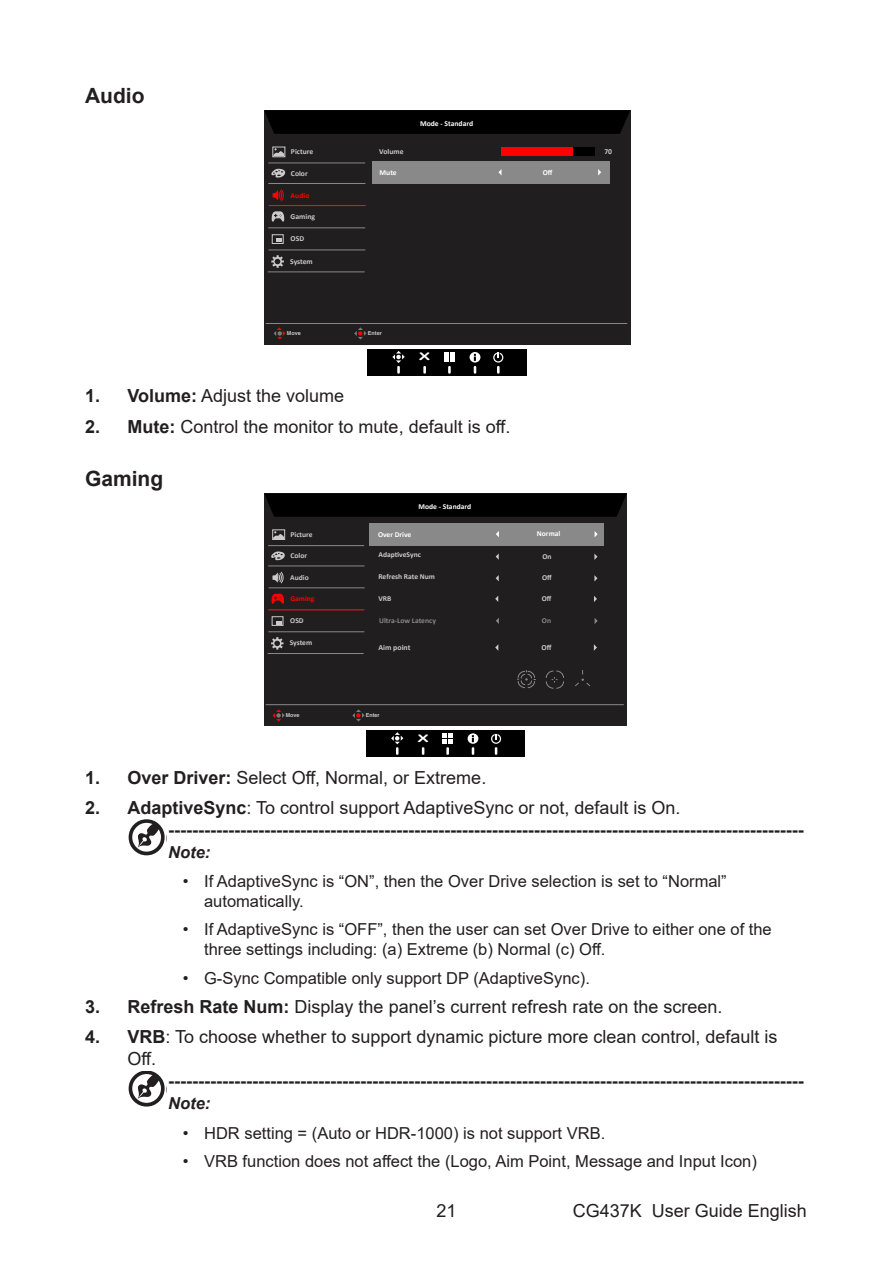
<style>
.page{position:relative;width:893px;height:1263px;background:#fff}
.page>*{position:absolute;margin:0;border:0;box-sizing:border-box;transform-origin:0 0}
.fig{font:700 21px "Arial";color:#231f20}
.t1{font:700 18px/22.5px "Arial";color:#231f20}
.t2{font:18px "Arial";color:#231f20}
.t3{font:16.5px/19.8px "Arial";color:#231f20}
.t4{font:italic 700 16.5px "Arial";color:#231f20}
.t5{font:10.35px "Arial Rounded MT Bold";color:#fff;scale:1.73 1}
.t6{font:700 7.65px "Calibri";color:#cacbca}
.t7{font:700 7.65px "Calibri";color:#fff}
.t8{font:700 7.65px "Calibri";color:#f00}
.t9{font:700 7.5px "Calibri";color:#cacbca}
.t10{font:700 7.5px "Calibri";color:#fff}
.t11{font:700 7.5px "Calibri";color:#898989}
.t12{font:700 7.5px "Calibri";color:#f00}
.t13{font:5.4px "JQ Zong Yi FT";color:#cbcbcb}
.s1{font-weight:700}
.s2{font-weight:400}
</style>
<div class="page">
<div style="left:264px;top:110px;width:366px;height:235px;background:#201e1f"></div>
<div style="left:264px;top:110px;width:366px;height:24px;background:#000"></div>
<hr style="left:266px;top:323px;width:361px;height:1px;background:#898989">
<div style="left:501px;top:147px;width:93px;height:9px;background:#000"></div>
<hr style="left:268px;top:271px;width:97px;height:1px;background:#898989">
<hr style="left:268px;top:249px;width:97px;height:1px;background:#898989">
<hr style="left:268px;top:227px;width:97px;height:1px;background:#898989">
<hr style="left:269px;top:205px;width:97px;height:1px;background:#e61e18">
<hr style="left:268px;top:183px;width:97px;height:1px;background:#898989">
<div style="left:272px;top:234px;width:12px;height:10px;border:1px solid #cacbca"></div>
<svg style="left:276px;top:239px;width:6px;height:3px"></svg>
<svg style="left:271px;top:255px;width:13px;height:13px"></svg>
<div style="left:272px;top:147px;width:13px;height:10px;border:1px solid #cacbca"></div>
<svg style="left:273px;top:148px;width:11px;height:8px"></svg>
<svg style="left:271px;top:169px;width:15px;height:9px"></svg>
<svg style="left:273px;top:189px;width:11px;height:12px"></svg>
<hr style="left:268px;top:162px;width:97px;height:1px;background:#898989">
<svg style="left:274px;top:327px;width:11px;height:12px"></svg>
<svg style="left:354px;top:327px;width:12px;height:12px"></svg>
<div style="left:501px;top:147px;width:72px;height:9px;background:#f00"></div>
<svg style="left:271px;top:211px;width:14px;height:11px"></svg>
<div style="left:367px;top:349px;width:160px;height:27px;background:#000"></div>
<svg style="left:444px;top:352px;width:11px;height:22px"></svg>
<svg style="left:423px;top:366px;width:3px;height:8px"></svg>
<svg style="left:470px;top:352px;width:10px;height:22px"></svg>
<svg style="left:392px;top:351px;width:13px;height:23px"></svg>
<svg style="left:493px;top:352px;width:10px;height:22px"></svg>
<div style="left:372px;top:161px;width:237px;height:23px;background:#898989"></div>
<svg style="left:598px;top:169px;width:3px;height:6px"></svg>
<div style="left:264px;top:493px;width:363px;height:232px;background:#201e1f"></div>
<svg style="left:264px;top:493px;width:363px;height:24px;background:#010101"></svg>
<hr style="left:266px;top:704px;width:358px;height:1px;background:#898989">
<hr style="left:268px;top:653px;width:96px;height:1px;background:#898989">
<hr style="left:268px;top:631px;width:96px;height:1px;background:#898989">
<hr style="left:268px;top:609px;width:96px;height:1px;background:#e61e18">
<hr style="left:269px;top:587px;width:96px;height:1px;background:#898989">
<hr style="left:268px;top:565px;width:96px;height:1px;background:#898989">
<div style="left:272px;top:616px;width:11px;height:10px;border:1px solid #cacbca"></div>
<svg style="left:276px;top:621px;width:5px;height:3px"></svg>
<svg style="left:271px;top:637px;width:13px;height:13px"></svg>
<div style="left:272px;top:529px;width:13px;height:11px;border:1px solid #cacbca"></div>
<svg style="left:273px;top:531px;width:11px;height:8px"></svg>
<svg style="left:271px;top:551px;width:14px;height:9px"></svg>
<svg style="left:272px;top:571px;width:12px;height:13px"></svg>
<hr style="left:268px;top:545px;width:96px;height:1px;background:#898989">
<svg style="left:496px;top:553px;width:3px;height:7px"></svg>
<svg style="left:594px;top:554px;width:3px;height:6px"></svg>
<svg style="left:496px;top:575px;width:3px;height:6px"></svg>
<svg style="left:594px;top:575px;width:3px;height:6px"></svg>
<svg style="left:272px;top:709px;width:13px;height:12px"></svg>
<svg style="left:352px;top:709px;width:13px;height:12px"></svg>
<svg style="left:271px;top:593px;width:13px;height:11px"></svg>
<svg style="left:495px;top:596px;width:3px;height:6px"></svg>
<svg style="left:594px;top:596px;width:3px;height:6px"></svg>
<svg style="left:594px;top:644px;width:3px;height:7px"></svg>
<svg style="left:517px;top:670px;width:19px;height:18px"></svg>
<svg style="left:575px;top:670px;width:15px;height:16px"></svg>
<svg style="left:546px;top:671px;width:18px;height:18px"></svg>
<svg style="left:496px;top:618px;width:3px;height:6px"></svg>
<svg style="left:595px;top:618px;width:3px;height:6px"></svg>
<div style="left:366px;top:730px;width:158px;height:27px;background:#000"></div>
<svg style="left:442px;top:733px;width:11px;height:22px"></svg>
<svg style="left:422px;top:747px;width:2px;height:8px"></svg>
<svg style="left:468px;top:733px;width:10px;height:22px"></svg>
<svg style="left:391px;top:732px;width:12px;height:23px"></svg>
<svg style="left:491px;top:733px;width:10px;height:22px"></svg>
<div style="left:369px;top:523px;width:235px;height:23px;background:#898989"></div>
<svg style="left:496px;top:531px;width:3px;height:6px"></svg>
<svg style="left:595px;top:531px;width:3px;height:6px"></svg>
<svg style="left:129px;top:820px;width:36px;height:36px"></svg>
<svg style="left:129px;top:1071px;width:36px;height:36px"></svg>
<p class="fig" style="left:85px;top:81px;width:61px">Audio</p>
<p class="t6" style="left:291px;top:146px;width:24px">Picture</p>
<p class="t6" style="left:291px;top:168px;width:18px">Color</p>
<p class="t8" style="left:291px;top:190px;width:20px">Audio</p>
<p class="t6" style="left:291px;top:212px;width:26px">Gaming</p>
<p class="t6" style="left:291px;top:234px;width:15px">OSD</p>
<p class="t6" style="left:290px;top:256px;width:24px">System</p>
<p class="t6" style="left:379px;top:146px;width:26px">Volume</p>
<p class="t7" style="left:420px;top:119px;width:55px">Mode - Standard</p>
<p class="t7" style="left:380px;top:167px;width:19px">Mute</p>
<p class="t7" style="left:543px;top:167px;width:11px">Off</p>
<p class="t13" style="left:287px;top:331px;width:15px">Move</p>
<p class="t13" style="left:368px;top:331px;width:15px">Enter</p>
<p class="t5" style="left:419px;top:351px;width:8px">X</p>
<p class="t2" style="left:85px;top:384px;width:261px"><span class="s1">1. Volume:</span> Adjust the volume</p>
<p class="t2" style="left:85px;top:414px;width:427px"><span class="s1">2. Mute:</span> Control the monitor to mute, default is off.</p>
<p class="fig" style="left:85px;top:464px;width:80px">Gaming</p>
<p class="t10" style="left:419px;top:502px;width:54px">Mode - Standard</p>
<p class="t9" style="left:291px;top:529px;width:24px">Picture</p>
<p class="t9" style="left:291px;top:551px;width:18px">Color</p>
<p class="t9" style="left:290px;top:573px;width:20px">Audio</p>
<p class="t10" style="left:378px;top:529px;width:35px">Over Drive</p>
<p class="t10" style="left:537px;top:529px;width:25px">Normal</p>
<p class="t9" style="left:378px;top:550px;width:44px">AdaptiveSync</p>
<p class="t9" style="left:542px;top:551px;width:11px">On</p>
<p class="t9" style="left:378px;top:572px;width:58px">Refresh Rate Num</p>
<p class="t9" style="left:542px;top:573px;width:11px">Off</p>
<p class="t12" style="left:290px;top:594px;width:26px">Gaming</p>
<p class="t9" style="left:378px;top:594px;width:14px">VRB</p>
<p class="t9" style="left:542px;top:594px;width:11px">Off</p>
<p class="t9" style="left:290px;top:616px;width:15px">OSD</p>
<p class="t9" style="left:290px;top:638px;width:24px">System</p>
<p class="t11" style="left:379px;top:616px;width:58px">Ultra-Low Latency</p>
<p class="t11" style="left:542px;top:616px;width:11px">On</p>
<p class="t6" style="left:378px;top:643px;width:33px">Aim point</p>
<p class="t6" style="left:541px;top:643px;width:12px">Off</p>
<p class="t13" style="left:286px;top:713px;width:15px">Move</p>
<p class="t13" style="left:366px;top:713px;width:15px">Enter</p>
<p class="t5" style="left:418px;top:732px;width:8px">X</p>
<p class="t6" style="left:604px;top:146px;width:9px">70</p>
<p class="t2" style="left:85px;top:765px;width:403px"><span class="s1">1. Over Driver:</span> Select Off, Normal, or Extreme.</p>
<p class="t1" style="left:168px;top:796px;width:637px;text-indent:-83px">2. AdaptiveSync<span class="s2">: To control support AdaptiveSync or not, default is On. </span>‑---------------------------------------------------------------------------------------------------------</p>
<p class="t4" style="left:168px;top:841px;width:44px">Note:</p>
<p class="t3" style="left:204px;top:871px;width:524px;text-indent:-21px">• If AdaptiveSync is “ON”, then the Over Drive selection is set to “Normal” automatically.</p>
<p class="t3" style="left:204px;top:920px;width:569px;text-indent:-21px">• If AdaptiveSync is “OFF”, then the user can set Over Drive to either one of the three settings including: (a) Extreme (b) Normal (c) Off.</p>
<p class="t3" style="left:183px;top:968px;width:409px">• G-Sync Compatible only support DP (AdaptiveSync).</p>
<p class="t2" style="left:85px;top:994px;width:639px"><span class="s1">3. Refresh Rate Num:</span> Display the panel’s current refresh rate on the screen.</p>
<p class="t2" style="left:85px;top:1024px;width:694px"><span class="s1">4. VRB</span>: To choose whether to support dynamic picture more clean control, default is</p>
<p class="t2" style="left:128px;top:1046px;width:30px">Off.</p>
<p class="t1" style="left:168px;top:1070px;width:637px">‑---------------------------------------------------------------------------------------------------------</p>
<p class="t4" style="left:168px;top:1092px;width:44px">Note:</p>
<p class="t3" style="left:183px;top:1123px;width:424px">• HDR setting = (Auto or HDR-1000) is not support VRB.</p>
<p class="t3" style="left:183px;top:1151px;width:575px">• VRB function does not affect the (Logo, Aim Point, Message and Input Icon)</p>
<p class="t2" style="left:436px;top:1198px;width:22px">21</p>
<p class="t2" style="left:573px;top:1198px;width:236px">CG437K User Guide English</p>
</div>
